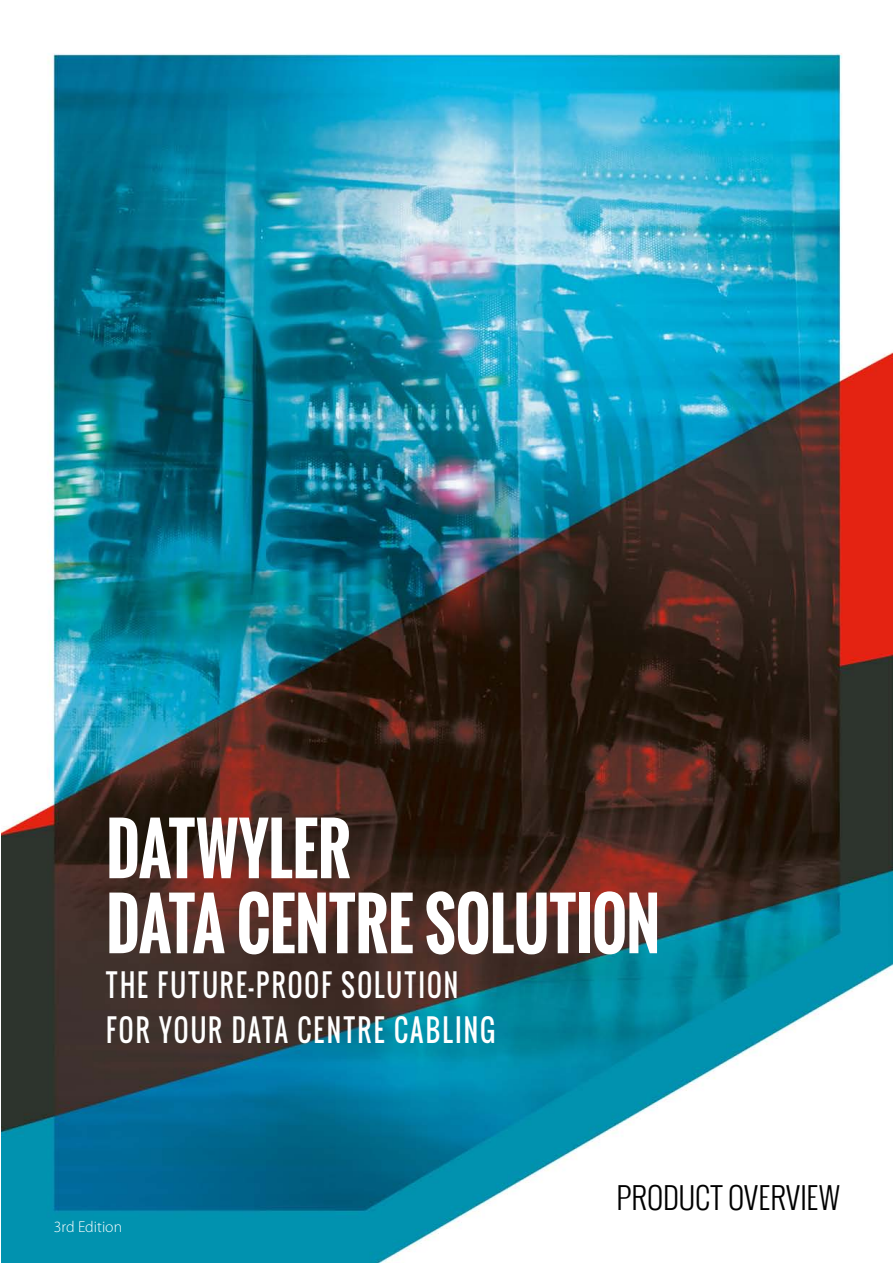
<style>
.page{position:relative;width:893px;height:1263px;background:#fff}
.page>*{position:absolute;margin:0;border:0;box-sizing:border-box;transform-origin:0 0}
.t1{font:700 69px/75px "Oswald";letter-spacing:-.005em;color:#fff;scale:.86 1}
.t2{font:30px/45px "Oswald";letter-spacing:.085em;color:#fff;scale:.86 1}
.t3{font:300 30px "Oswald";letter-spacing:.005em;color:#000}
.t4{font:300 15.75px "Myriad Pro";color:#fff}
</style>
<div class="page">
<img style="left:1px;top:53px;width:892px;height:1210px">
<h1 class="t1" style="left:106px;top:812px;width:645px">DATWYLER<br>DATA CENTRE SOLUTION</h1>
<p class="t2" style="left:106px;top:963px;width:453px">THE FUTURE-PROOF SOLUTION<br>FOR YOUR DATA CENTRE CABLING</p>
<p class="t4" style="left:54px;top:1217px;width:70px">3rd Edition</p>
<p class="t3" style="left:616px;top:1175px;width:225px">PRODUCT OVERVIEW</p>
</div>
